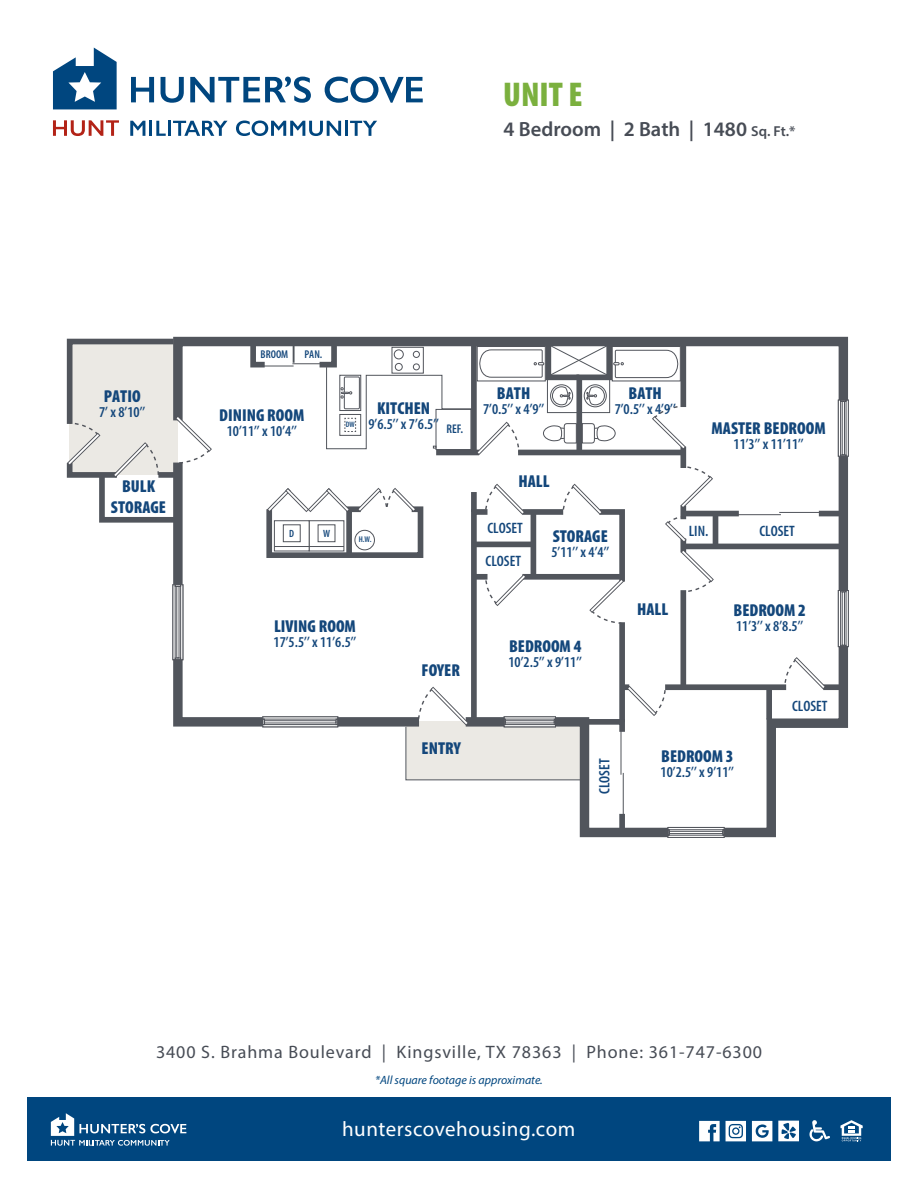
<style>
.page{position:relative;width:918px;height:1188px;background:#fff}
.page>*{position:absolute;margin:0;border:0;box-sizing:border-box;transform-origin:0 0}
.t1{font:900 condensed 34.5px "Myriad Pro";color:#7bb03e}
.t2{font:21px "Myriad Pro";letter-spacing:.025em;color:#fff}
.t3{font:600 20.55px "Myriad Pro";color:#474c55}
.t4{font:18px "Myriad Pro";letter-spacing:.05em;color:#474c55}
.t5{font:900 condensed 17.25px/20.9px "Myriad Pro";color:#14477b;text-align:center}
.t6{font:600 condensed 15.15px "Myriad Pro";color:#14477b}
.t7{font:600 condensed 12.6px "Myriad Pro";color:#14477b}
.t8{font:italic 12px "Myriad Pro";color:#00467f}
.t9{font:600 condensed 11.4px "Myriad Pro";color:#14477b}
.t10{font:600 condensed 10.5px "Myriad Pro";color:#14477b}
.t11{font:600 condensed 8.25px "Myriad Pro";color:#14477b}
.t12{font:600 condensed 7.95px "Myriad Pro";color:#14477b}
.s1{font-size:14.4px}
</style>
<div class="page">
<div style="left:27px;top:1098px;width:864px;height:63px;background:#00467f"></div>
<svg style="left:840px;top:1120px;width:23px;height:21px"></svg>
<svg style="left:810px;top:1120px;width:20px;height:21px"></svg>
<svg style="left:699px;top:1121px;width:21px;height:20px"></svg>
<svg style="left:752px;top:1121px;width:20px;height:20px"></svg>
<svg style="left:726px;top:1121px;width:20px;height:20px"></svg>
<svg style="left:778px;top:1121px;width:21px;height:20px"></svg>
<svg style="left:53px;top:120px;width:66px;height:16px"></svg>
<svg style="left:130px;top:121px;width:15px;height:15px"></svg>
<hr style="left:149px;top:121px;width:3px;height:15px;background:#00467f">
<svg style="left:156px;top:121px;width:10px;height:15px"></svg>
<hr style="left:168px;top:121px;width:3px;height:15px;background:#00467f">
<svg style="left:173px;top:121px;width:55px;height:15px"></svg>
<svg style="left:236px;top:121px;width:105px;height:15px"></svg>
<hr style="left:345px;top:121px;width:3px;height:15px;background:#00467f">
<svg style="left:350px;top:121px;width:27px;height:15px"></svg>
<svg style="left:53px;top:48px;width:64px;height:61px"></svg>
<svg style="left:131px;top:77px;width:292px;height:26px"></svg>
<svg style="left:51px;top:1113px;width:135px;height:33px"></svg>
<svg style="left:172px;top:336px;width:677px;height:502px"></svg>
<div style="left:619px;top:814px;width:6px;height:16px;background:#51555c"></div>
<div style="left:665px;top:684px;width:121px;height:6px;background:#51555c"></div>
<div style="left:823px;top:684px;width:17px;height:6px;background:#51555c"></div>
<div style="left:766px;top:688px;width:6px;height:32px;background:#51555c"></div>
<div style="left:680px;top:447px;width:6px;height:21px;background:#51555c"></div>
<div style="left:685px;top:511px;width:54px;height:5px;background:#51555c"></div>
<div style="left:819px;top:511px;width:23px;height:5px;background:#51555c"></div>
<div style="left:685px;top:544px;width:156px;height:5px;background:#51555c"></div>
<div style="left:713px;top:514px;width:5px;height:30px;background:#51555c"></div>
<svg style="left:247px;top:338px;width:23px;height:32px"></svg>
<div style="left:180px;top:584px;width:3px;height:76px;background:#fff;border:1px solid #51545b"></div>
<svg style="left:172px;top:584px;width:4px;height:76px"></svg>
<svg style="left:176px;top:587px;width:4px;height:71px"></svg>
<svg style="left:175px;top:658px;width:6px;height:2px"></svg>
<svg style="left:175px;top:584px;width:6px;height:3px"></svg>
<div style="left:668px;top:827px;width:57px;height:11px;background:#bfc0c3"></div>
<div style="left:668px;top:835px;width:57px;height:3px;background:#fff;border:1px solid #51545b"></div>
<div style="left:668px;top:827px;width:57px;height:3px;background:#fff;border:1px solid #51545b"></div>
<div style="left:669px;top:831px;width:54px;height:3px;background:#fff;border:1px solid #51545b"></div>
<svg style="left:668px;top:829px;width:2px;height:7px"></svg>
<svg style="left:722px;top:829px;width:3px;height:7px"></svg>
<div style="left:838px;top:590px;width:11px;height:57px;background:#b3b5b8"></div>
<div style="left:838px;top:590px;width:3px;height:57px;background:#fff;border:1px solid #51545b"></div>
<div style="left:846px;top:590px;width:3px;height:57px;background:#fff;border:1px solid #51545b"></div>
<div style="left:842px;top:591px;width:3px;height:55px;background:#fff;border:1px solid #51545b"></div>
<svg style="left:840px;top:590px;width:7px;height:2px"></svg>
<svg style="left:840px;top:645px;width:7px;height:2px"></svg>
<div style="left:838px;top:400px;width:11px;height:57px;background:#b9babd"></div>
<div style="left:838px;top:400px;width:3px;height:57px;background:#fff;border:1px solid #51545b"></div>
<div style="left:846px;top:400px;width:3px;height:57px;background:#fff;border:1px solid #51545b"></div>
<div style="left:842px;top:401px;width:3px;height:54px;background:#fff;border:1px solid #51545b"></div>
<svg style="left:840px;top:400px;width:7px;height:2px"></svg>
<svg style="left:840px;top:454px;width:7px;height:3px"></svg>
<hr style="left:264px;top:366px;width:30px;height:1px;background:#51545b">
<hr style="left:738px;top:514px;width:43px;height:1px;background:#51545b">
<hr style="left:779px;top:512px;width:41px;height:1px;background:#51545b">
<hr style="left:623px;top:773px;width:1px;height:42px;background:#51545b">
<svg style="left:66px;top:336px;width:149px;height:189px"></svg>
<svg style="left:292px;top:339px;width:397px;height:119px"></svg>
<svg style="left:783px;top:654px;width:46px;height:38px"></svg>
<svg style="left:262px;top:465px;width:455px;height:316px"></svg>
<hr style="left:293px;top:342px;width:2px;height:21px;background:#51555c">
<h1 class="t1" style="left:503px;top:76px;width:81px">UNIT E</h1>
<h3 class="t3" style="left:503px;top:116px;width:294px">4 Bedroom | 2 Bath | 1480 <span class="s1">Sq. Ft.*</span></h3>
<p class="t9" style="left:261px;top:348px;width:29px">BROOM</p>
<p class="t9" style="left:304px;top:348px;width:19px">PAN.</p>
<p class="t5" style="left:104px;top:386px;width:38px">PATIO</p>
<p class="t6" style="left:99px;top:404px;width:48px">7’ x 8’10’’</p>
<p class="t5" style="left:219px;top:405px;width:87px">DINING ROOM</p>
<p class="t6" style="left:227px;top:423px;width:72px">10’11’’ x 10’4’’</p>
<p class="t5" style="left:377px;top:398px;width:54px">KITCHEN</p>
<p class="t6" style="left:368px;top:416px;width:72px">9’6.5’’ x 7’6.5’’</p>
<p class="t12" style="left:346px;top:420px;width:11px">DW</p>
<p class="t7" style="left:447px;top:422px;width:18px">REF.</p>
<p class="t5" style="left:111px;top:476px;width:57px">BULK<br>STORAGE</p>
<p class="t10" style="left:289px;top:528px;width:6px">D</p>
<p class="t10" style="left:323px;top:528px;width:9px">W</p>
<p class="t11" style="left:359px;top:535px;width:14px">H.W.</p>
<p class="t5" style="left:497px;top:383px;width:35px">BATH</p>
<p class="t6" style="left:483px;top:401px;width:63px">7’0.5’’ x 4’9’’</p>
<p class="t5" style="left:518px;top:471px;width:33px">HALL</p>
<p class="t5" style="left:629px;top:383px;width:35px">BATH</p>
<p class="t6" style="left:615px;top:401px;width:63px">7’0.5’’ x 4’9’’</p>
<p class="t5" style="left:712px;top:418px;width:116px">MASTER BEDROOM</p>
<p class="t6" style="left:734px;top:436px;width:72px">11’3’’ x 11’11’’</p>
<p class="t6" style="left:488px;top:520px;width:37px">CLOSET</p>
<p class="t6" style="left:689px;top:523px;width:21px">LIN.</p>
<p class="t6" style="left:759px;top:523px;width:37px">CLOSET</p>
<p class="t5" style="left:553px;top:526px;width:57px">STORAGE</p>
<p class="t6" style="left:551px;top:543px;width:59px">5’11’’ x 4’4’’</p>
<p class="t6" style="left:486px;top:553px;width:37px">CLOSET</p>
<p class="t5" style="left:274px;top:616px;width:83px">LIVING ROOM</p>
<p class="t6" style="left:274px;top:634px;width:84px">17’5.5’’ x 11’6.5’’</p>
<p class="t5" style="left:509px;top:636px;width:74px">BEDROOM 4</p>
<p class="t6" style="left:508px;top:653px;width:75px">10’2.5’’ x 9’11’’</p>
<p class="t5" style="left:422px;top:660px;width:40px">FOYER</p>
<p class="t5" style="left:422px;top:738px;width:41px">ENTRY</p>
<p class="t6" style="left:596px;top:794px;width:37px;rotate:-90deg">CLOSET</p>
<p class="t5" style="left:637px;top:599px;width:33px">HALL</p>
<p class="t5" style="left:733px;top:600px;width:74px">BEDROOM 2</p>
<p class="t6" style="left:736px;top:618px;width:69px">11’3’’ x 8’8.5’’</p>
<p class="t6" style="left:792px;top:698px;width:37px">CLOSET</p>
<p class="t5" style="left:661px;top:746px;width:74px">BEDROOM 3</p>
<p class="t6" style="left:661px;top:764px;width:75px">10’2.5’’ x 9’11’’</p>
<p class="t4" style="left:156px;top:1041px;width:608px">3400 S. Brahma Boulevard | Kingsville, TX 78363 | Phone: 361-747-6300</p>
<p class="t8" style="left:375px;top:1072px;width:169px">*All square footage is approximate.</p>
<h2 class="t2" style="left:342px;top:1116px;width:235px">hunterscovehousing.com</h2>
</div>
